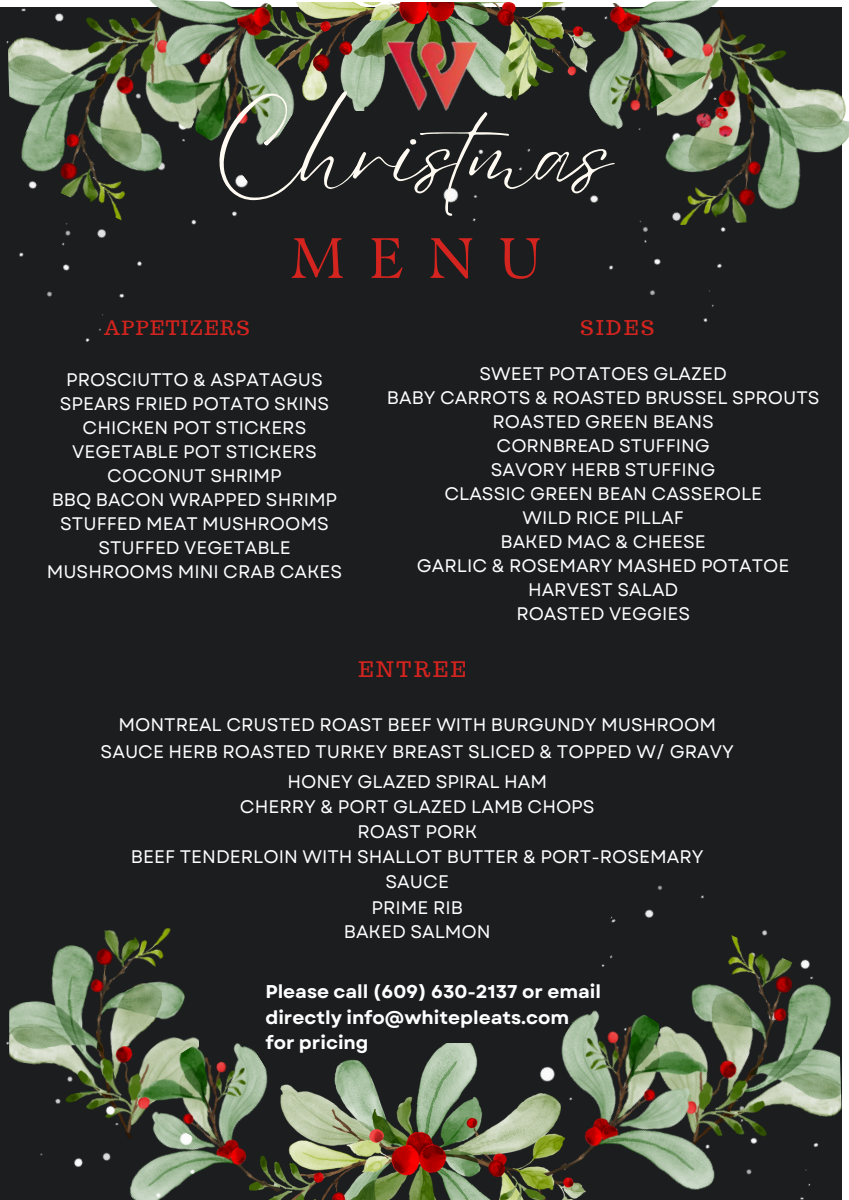
<style>
.page{position:relative;width:849px;height:1200px;background:#fff}
.page>*{position:absolute;margin:0;border:0;box-sizing:border-box;transform-origin:0 0}
.t1{font:92.5px "Eyesome Script";color:#fffaf2}
.t2{font:56.9px "TY Serif D";color:#d4241f}
.t3{font:20.9px "Trocchi";letter-spacing:.13em;color:#d4241f}
.t4{font:19.9px "Trocchi";letter-spacing:.13em;color:#d4241f}
.t5{font:19.5px "Trocchi";letter-spacing:.08em;color:#d4241f}
.t6{font:700 18.5px/25.5px "Garet";color:#fff}
.t7{font:18.2px/24px "Garet";color:#fff;text-align:center}
</style>
<div class="page">
<div style="left:0;top:7px;width:841px;height:1193px;background:#1b1d1e"></div>
<img style="left:19px;top:174px;width:229px;height:168px">
<img style="left:665px;top:7px;width:183px;height:219px">
<img style="left:7px;top:8px;width:225px;height:223px">
<img style="left:599px;top:0;width:166px;height:135px">
<img style="left:83px;top:0;width:208px;height:170px">
<img style="left:601px;top:856px;width:241px;height:343px">
<img style="left:325px;top:1044px;width:171px;height:155px">
<img style="left:9px;top:928px;width:176px;height:102px">
<img style="left:621px;top:924px;width:220px;height:276px">
<img style="left:80px;top:1019px;width:245px;height:181px">
<img style="left:496px;top:984px;width:272px;height:216px">
<img style="left:692px;top:100px;width:51px;height:49px">
<img style="left:6px;top:1030px;width:212px;height:169px">
<img style="left:230px;top:1px;width:402px;height:116px">
<h3 class="t1" style="left:214px;top:95px;width:399px">Christmas</h3>
<h3 class="t2" style="left:290px;top:224px;width:251px">MENU</h3>
<p class="t5" style="left:104px;top:315px;width:147px">APPETIZERS</p>
<h2 class="t4" style="left:580px;top:315px;width:75px">SIDES</h2>
<p class="t7" style="left:47px;top:368px;width:297px">PROSCIUTTO &amp; ASPATAGUS<br>SPEARS FRIED POTATO SKINS<br>CHICKEN POT STICKERS<br>VEGETABLE POT STICKERS<br>COCONUT SHRIMP<br>BBQ BACON WRAPPED SHRIMP<br>STUFFED MEAT MUSHROOMS<br>STUFFED VEGETABLE<br>MUSHROOMS MINI CRAB CAKES</p>
<p class="t7" style="left:387px;top:362px;width:434px">SWEET POTATOES GLAZED<br>BABY CARROTS &amp; ROASTED BRUSSEL SPROUTS<br>ROASTED GREEN BEANS<br>CORNBREAD STUFFING<br>SAVORY HERB STUFFING<br>CLASSIC GREEN BEAN CASSEROLE<br>WILD RICE PILLAF<br>BAKED MAC &amp; CHEESE<br>GARLIC &amp; ROSEMARY MASHED POTATOE<br>HARVEST SALAD<br>ROASTED VEGGIES</p>
<h3 class="t3" style="left:358px;top:656px;width:109px">ENTREE</h3>
<h3 class="t7" style="left:101px;top:711px;width:634px;line-height:27px">MONTREAL CRUSTED ROAST BEEF WITH BURGUNDY MUSHROOM<br>SAUCE HERB ROASTED TURKEY BREAST SLICED &amp; TOPPED W/ GRAVY</h3>
<h3 class="t7" style="left:131px;top:769px;width:574px;line-height:25.1px">HONEY GLAZED SPIRAL HAM<br>CHERRY &amp; PORT GLAZED LAMB CHOPS<br>ROAST PORK<br>BEEF TENDERLOIN WITH SHALLOT BUTTER &amp; PORT-ROSEMARY<br>SAUCE<br>PRIME RIB<br>BAKED SALMON</h3>
<p class="t6" style="left:265px;top:979px;width:337px">Please call (609) 630-2137 or email directly info@whitepleats.com</p>
<p class="t6" style="left:265px;top:1030px;width:105px">for pricing</p>
</div>
